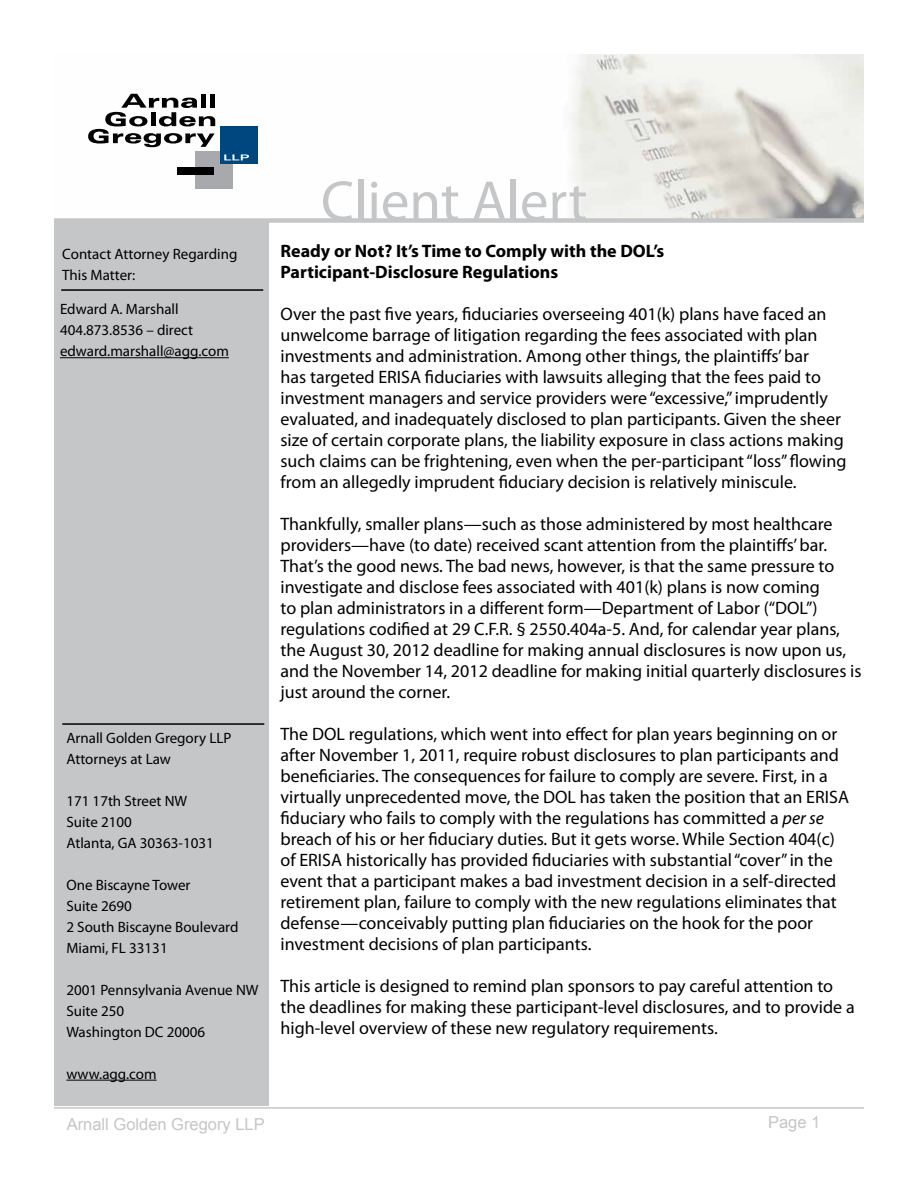
<style>
.page{position:relative;width:918px;height:1188px;background:#fff}
.page>*{position:absolute;margin:0;border:0;box-sizing:border-box;transform-origin:0 0}
.t1{font:57px "Myriad Pro";color:#c5c6c8}
.t2{font:18px/21px "Myriad Pro";color:#000}
.t3{font:700 18px/21px "Myriad Pro";color:#000}
.t4{font:16.5px "Arial";color:#c5c6c8}
.t5{font:15px/21px "Myriad Pro";color:#000}
.s1{font-style:italic}
</style>
<div class="page">
<div style="left:54px;top:173px;width:214px;height:932px;background:#c5c6c8"></div>
<hr style="left:66px;top:1080px;width:91px;height:1px;background:#000">
<hr style="left:62px;top:723px;width:202px;height:2px;background:#000">
<hr style="left:61px;top:289px;width:202px;height:2px;background:#000">
<hr style="left:54px;top:1107px;width:810px;height:2px;background:#c5c6c8">
<img style="left:54px;top:55px;width:810px;height:163px">
<div style="left:195px;top:151px;width:37px;height:38px;background:#a7a9ac"></div>
<div style="left:177px;top:167px;width:36px;height:7px;background:#000"></div>
<div style="left:220px;top:126px;width:37px;height:38px;background:#00467f"></div>
<svg style="left:224px;top:154px;width:25px;height:6px"></svg>
<svg style="left:88px;top:94px;width:127px;height:53px"></svg>
<div style="left:54px;top:218px;width:810px;height:5px;background:#c5c6c8"></div>
<hr style="left:60px;top:357px;width:169px;height:1px;background:#000">
<h1 class="t1" style="left:321px;top:166px;width:268px">Client Alert</h1>
<p class="t3" style="left:280px;top:239px;width:385px">Ready or Not? It’s Time to Comply with the DOL’s<br>Participant-Disclosure Regulations</p>
<p class="t2" style="left:280px;top:303px;width:567px">Over the past five years, fiduciaries overseeing 401(k) plans have faced an unwelcome barrage of litigation regarding the fees associated with plan investments and administration. Among other things, the plaintiffs’ bar<br>has targeted ERISA fiduciaries with lawsuits alleging that the fees paid to investment managers and service providers were “excessive,” imprudently evaluated, and inadequately disclosed to plan participants. Given the sheer size of certain corporate plans, the liability exposure in class actions making such claims can be frightening, even when the per-participant “loss” flowing from an allegedly imprudent fiduciary decision is relatively miniscule.</p>
<p class="t2" style="left:280px;top:513px;width:583px">Thankfully, smaller plans—such as those administered by most healthcare providers—have (to date) received scant attention from the plaintiffs’ bar.<br>That’s the good news. The bad news, however, is that the same pressure to investigate and disclose fees associated with 401(k) plans is now coming<br>to plan administrators in a different form—Department of Labor (“DOL”) regulations codified at 29 C.F.R. § 2550.404a-5. And, for calendar year plans, the August 30, 2012 deadline for making annual disclosures is now upon us, and the November 14, 2012 deadline for making initial quarterly disclosures is just around the corner.</p>
<p class="t2" style="left:280px;top:723px;width:570px">The DOL regulations, which went into effect for plan years beginning on or after November 1, 2011, require robust disclosures to plan participants and beneficiaries. The consequences for failure to comply are severe. First, in a virtually unprecedented move, the DOL has taken the position that an ERISA fiduciary who fails to comply with the regulations has committed a <span class="s1">per se </span>breach of his or her fiduciary duties. But it gets worse. While Section 404(c) of ERISA historically has provided fiduciaries with substantial “cover” in the event that a participant makes a bad investment decision in a self-directed retirement plan, failure to comply with the new regulations eliminates that defense—conceivably putting plan fiduciaries on the hook for the poor investment decisions of plan participants.</p>
<p class="t2" style="left:280px;top:975px;width:576px">This article is designed to remind plan sponsors to pay careful attention to the deadlines for making these participant-level disclosures, and to provide a high-level overview of these new regulatory requirements.</p>
<p class="t5" style="left:62px;top:243px;width:177px">Contact Attorney Regarding<br>This Matter:</p>
<p class="t5" style="left:60px;top:298px;width:170px">Edward A. Marshall<br>404.873.8536 – direct edward.marshall@agg.com</p>
<p class="t5" style="left:66px;top:727px;width:167px">Arnall Golden Gregory LLP<br>Attorneys at Law</p>
<p class="t5" style="left:66px;top:790px;width:149px">171 17th Street NW<br>Suite 2100<br>Atlanta, GA 30363-1031</p>
<p class="t5" style="left:66px;top:874px;width:174px">One Biscayne Tower<br>Suite 2690<br>2 South Biscayne Boulevard<br>Miami, FL 33131</p>
<p class="t5" style="left:66px;top:979px;width:194px">2001 Pennsylvania Avenue NW<br>Suite 250<br>Washington DC 20006</p>
<p class="t5" style="left:66px;top:1063px;width:92px">www.agg.com</p>
<p class="t4" style="left:67px;top:1114px;width:200px">Arnall Golden Gregory LLP</p>
<p class="t4" style="left:768px;top:1111px;width:54px">Page 1</p>
</div>
